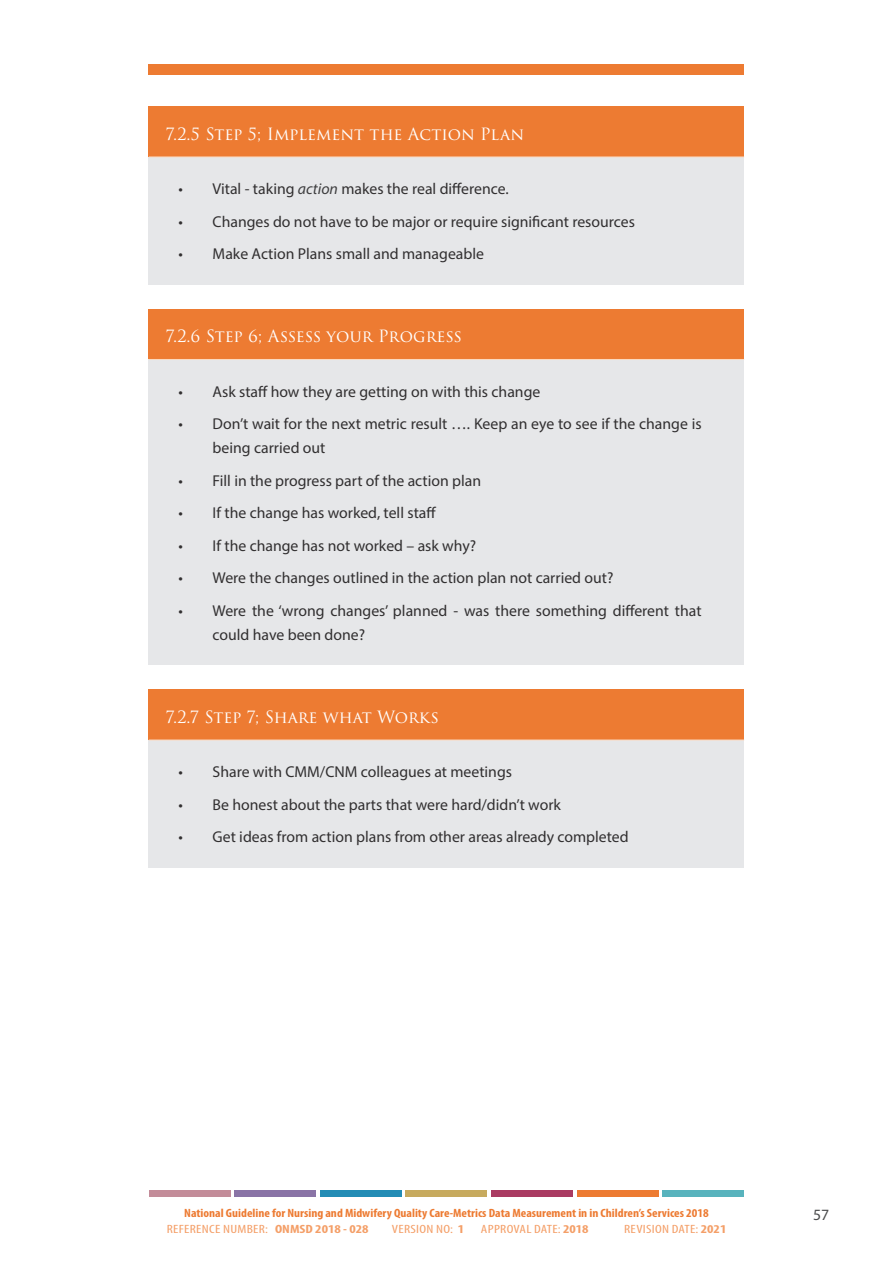
<style>
.page{position:relative;width:893px;height:1263px;background:#fff}
.page>*{position:absolute;margin:0;border:0;box-sizing:border-box;transform-origin:0 0}
.t1{font:16.5px "Trajan Pro 3";letter-spacing:-.005em;color:#fff}
.t2{font:15.75px/24px "Myriad Pro";color:#312f30}
.t3{font:15.75px "Myriad Pro";color:#4b4c4d}
.t4{font:700 condensed 12px/16.5px "Myriad Pro";color:#ed7b32;scale:1.1 1}
.t5{font:condensed 12px "Myriad Pro";letter-spacing:.02em;color:#f49f68;scale:1.25 1}
.s1{font-style:italic;color:#3e3e3f}
.s2{font-weight:400;color:#f49f68}
.s3{color:#f49f68}
.s4{font-weight:700}
</style>
<div class="page">
<div style="left:149px;top:64px;width:595px;height:10px;background:#ed7b32"></div>
<div style="left:149px;top:1191px;width:81px;height:6px;background:#c38c99"></div>
<div style="left:234px;top:1191px;width:82px;height:6px;background:#8a74a6"></div>
<div style="left:320px;top:1191px;width:82px;height:6px;background:#238cb5"></div>
<div style="left:406px;top:1191px;width:81px;height:6px;background:#c7aa5e"></div>
<div style="left:491px;top:1191px;width:82px;height:6px;background:#aa3b62"></div>
<div style="left:577px;top:1191px;width:81px;height:6px;background:#ed7b32"></div>
<div style="left:663px;top:1191px;width:81px;height:6px;background:#58b3bd"></div>
<div style="left:149px;top:106px;width:595px;height:51px;background:#ed7b32"></div>
<div style="left:149px;top:157px;width:595px;height:128px;background:#e6e7e9"></div>
<hr style="left:149px;top:157px;width:595px;height:1px;background:#fbd9c0">
<div style="left:149px;top:309px;width:595px;height:50px;background:#ed7b32"></div>
<div style="left:149px;top:359px;width:595px;height:306px;background:#e6e7e9"></div>
<hr style="left:149px;top:359px;width:595px;height:1px;background:#fbd9c0">
<div style="left:149px;top:689px;width:595px;height:51px;background:#ed7b32"></div>
<div style="left:149px;top:740px;width:595px;height:128px;background:#e6e7e9"></div>
<hr style="left:149px;top:740px;width:595px;height:1px;background:#fbd9c0">
<p class="t1" style="left:166px;top:123px;width:360px">7.2.5 Step 5; Implement the Action Plan</p>
<p class="t2" style="left:179px;top:177px;width:332px">• Vital - taking <span class="s1">action</span> makes the real difference.</p>
<p class="t2" style="left:179px;top:209px;width:458px">• Changes do not have to be major or require significant resources</p>
<p class="t2" style="left:179px;top:242px;width:307px">• Make Action Plans small and manageable</p>
<p class="t1" style="left:166px;top:325px;width:297px">7.2.6 Step 6; Assess your Progress</p>
<p class="t2" style="left:179px;top:379px;width:363px">• Ask staff how they are getting on with this change</p>
<p class="t2" style="left:213px;top:412px;width:491px;text-indent:-34px">• Don’t wait for the next metric result …. Keep an eye to see if the change is being carried out</p>
<p class="t2" style="left:179px;top:468px;width:304px">• Fill in the progress part of the action plan</p>
<p class="t2" style="left:179px;top:501px;width:259px">• If the change has worked, tell staff</p>
<p class="t2" style="left:179px;top:533px;width:299px">• If the change has not worked – ask why?</p>
<p class="t2" style="left:179px;top:566px;width:436px">• Were the changes outlined in the action plan not carried out?</p>
<p class="t2" style="left:213px;top:598px;width:490px;text-indent:-34px">• Were the ‘wrong changes’ planned - was there something different that could have been done?</p>
<p class="t1" style="left:166px;top:706px;width:274px">7.2.7 Step 7; Share what Works</p>
<p class="t2" style="left:179px;top:760px;width:335px">• Share with CMM/CNM colleagues at meetings</p>
<p class="t2" style="left:179px;top:792px;width:384px">• Be honest about the parts that were hard/didn’t work</p>
<p class="t2" style="left:179px;top:825px;width:452px">• Get ideas from action plans from other areas already completed</p>
<p class="t4" style="left:167px;top:1204px;width:494px;text-indent:18px">National Guideline for Nursing and Midwifery Quality Care-Metrics Data Measurement in in Children’s Services 2018<br><span class="s2">REFERENCE NUMBER:</span> <span class="s3">ONMSD 2018 - 028</span></p>
<p class="t5" style="left:392px;top:1222px;width:59px">VERSION NO: <span class="s4">1</span></p>
<p class="t5" style="left:481px;top:1222px;width:88px">APPROVAL DATE: <span class="s4">2018</span></p>
<p class="t5" style="left:624px;top:1222px;width:83px">REVISION DATE: <span class="s4">2021</span></p>
<p class="t3" style="left:813px;top:1204px;width:18px">57</p>
</div>
